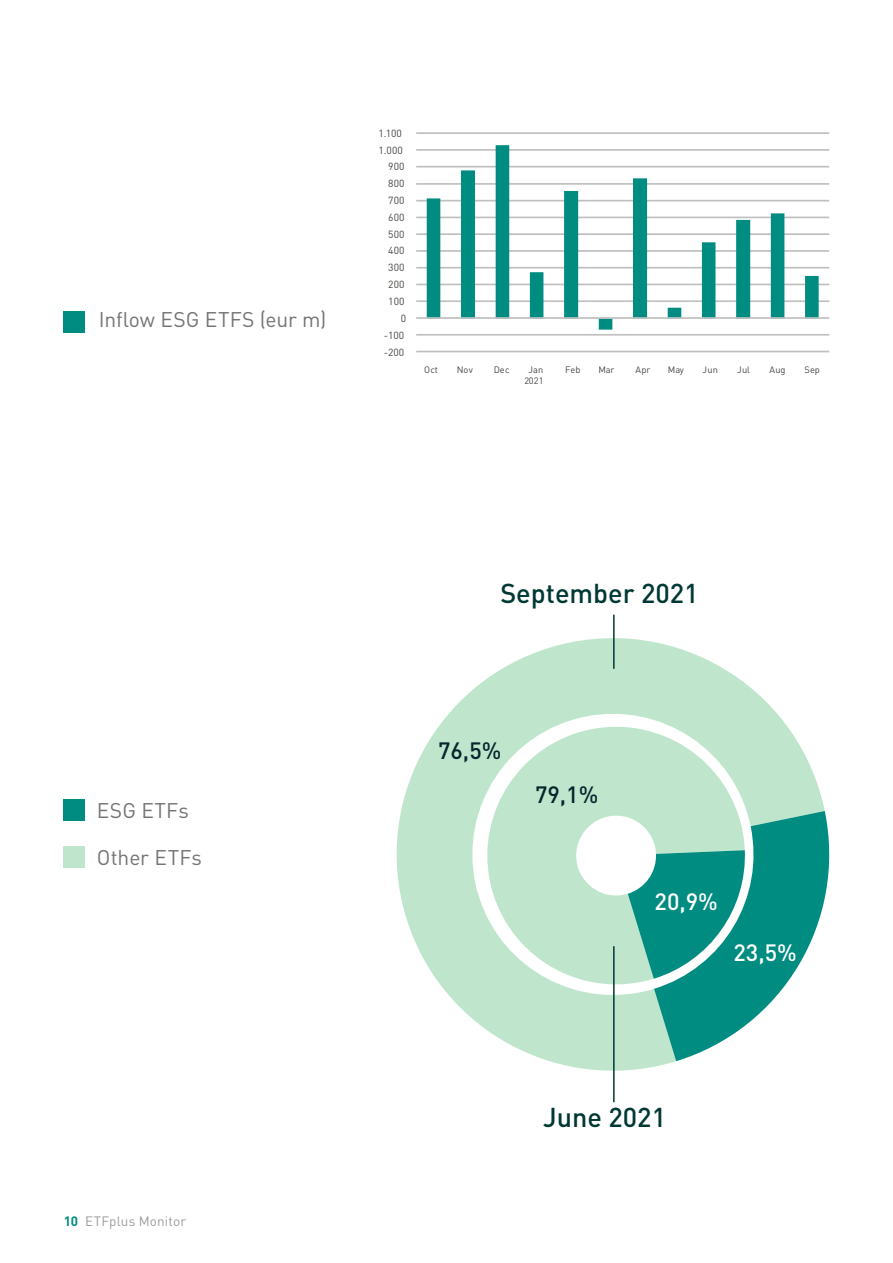
<style>
.page{position:relative;width:893px;height:1263px;background:#fff}
.page>*{position:absolute;margin:0;border:0;box-sizing:border-box;transform-origin:0 0}
.t1{font:500 27px "DIN Pro";color:#003833}
.t2{font:500 23.4px "DIN Pro";color:#06262d}
.t3{font:500 23.4px "DIN Pro";color:#fff}
.t4{font:21px "DIN Pro";letter-spacing:.005em;color:#747474}
.t5{font:13.5px "DIN Pro";letter-spacing:.01em;color:#9d9d9c}
.t6{font:10.2px "DIN Pro";color:#454542}
.t7{font:9.3px/11.1px "DIN Pro";color:#454542;text-align:center}
.s1{font-weight:700;color:#008d7f}
</style>
<div class="page">
<div style="left:64px;top:799px;width:21px;height:22px;background:#008c80"></div>
<div style="left:64px;top:311px;width:21px;height:21px;background:#008c80"></div>
<div style="left:64px;top:846px;width:21px;height:21px;background:#bfe6cc"></div>
<hr style="left:416px;top:132px;width:413px;height:2px;background:#bfbfbf">
<hr style="left:416px;top:149px;width:413px;height:2px;background:#bfbfbf">
<hr style="left:416px;top:166px;width:413px;height:1px;background:#bfbfbf">
<hr style="left:416px;top:183px;width:413px;height:2px;background:#bfbfbf">
<hr style="left:416px;top:200px;width:413px;height:1px;background:#bfbfbf">
<hr style="left:416px;top:217px;width:413px;height:1px;background:#bfbfbf">
<hr style="left:416px;top:233px;width:413px;height:2px;background:#bfbfbf">
<hr style="left:416px;top:250px;width:413px;height:2px;background:#bfbfbf">
<hr style="left:416px;top:267px;width:413px;height:2px;background:#bfbfbf">
<hr style="left:416px;top:284px;width:413px;height:1px;background:#bfbfbf">
<hr style="left:416px;top:300px;width:413px;height:2px;background:#bfbfbf">
<hr style="left:416px;top:334px;width:413px;height:2px;background:#bfbfbf">
<hr style="left:416px;top:351px;width:413px;height:1px;background:#bfbfbf">
<svg style="left:427px;top:145px;width:392px;height:185px"></svg>
<hr style="left:416px;top:317px;width:413px;height:2px;background:#bfbfbf">
<svg style="left:396px;top:614px;width:429px;height:457px;fill:#bfe6cc"></svg>
<svg style="left:654px;top:811px;width:176px;height:250px;fill:#008c80"></svg>
<svg style="left:472px;top:712px;width:273px;height:287px;fill:#bfe6cc"></svg>
<svg style="left:628px;top:850px;width:119px;height:129px;background:#33a398"></svg>
<hr style="left:613px;top:615px;width:2px;height:54px;background:#003833">
<hr style="left:613px;top:946px;width:2px;height:156px;background:#003833">
<h3 class="t4" style="left:99px;top:303px;width:229px">Inflow ESG ETFS (eur m)</h3>
<p class="t6" style="left:378px;top:125px;width:25px">1.100</p>
<p class="t6" style="left:378px;top:142px;width:26px">1.000</p>
<p class="t6" style="left:388px;top:159px;width:18px">900</p>
<p class="t6" style="left:388px;top:175px;width:18px">800</p>
<p class="t6" style="left:388px;top:192px;width:18px">700</p>
<p class="t6" style="left:388px;top:209px;width:18px">600</p>
<p class="t6" style="left:388px;top:226px;width:18px">500</p>
<p class="t6" style="left:388px;top:243px;width:18px">400</p>
<p class="t6" style="left:388px;top:260px;width:18px">300</p>
<p class="t6" style="left:388px;top:276px;width:18px">200</p>
<p class="t6" style="left:388px;top:293px;width:18px">100</p>
<p class="t6" style="left:401px;top:310px;width:7px">0</p>
<p class="t6" style="left:384px;top:327px;width:22px">-100</p>
<p class="t6" style="left:384px;top:344px;width:22px">-200</p>
<p class="t7" style="left:424px;top:363px;width:15px">Oct</p>
<p class="t7" style="left:457px;top:363px;width:18px">Nov</p>
<p class="t7" style="left:494px;top:363px;width:17px">Dec</p>
<p class="t7" style="left:524px;top:363px;width:21px">Jan<br>2021</p>
<p class="t7" style="left:565px;top:363px;width:17px">Feb</p>
<p class="t7" style="left:598px;top:363px;width:17px">Mar</p>
<p class="t7" style="left:635px;top:363px;width:16px">Apr</p>
<p class="t7" style="left:668px;top:363px;width:18px">May</p>
<p class="t7" style="left:702px;top:363px;width:17px">Jun</p>
<p class="t7" style="left:737px;top:363px;width:14px">Jul</p>
<p class="t7" style="left:770px;top:363px;width:18px">Aug</p>
<p class="t7" style="left:804px;top:363px;width:17px">Sep</p>
<h3 class="t4" style="left:97px;top:794px;width:93px">ESG ETFs</h3>
<h3 class="t4" style="left:97px;top:841px;width:106px">Other ETFs</h3>
<h3 class="t5" style="left:64px;top:1211px;width:124px"><span class="s1">10</span> ETFplus Monitor</h3>
<h1 class="t1" style="left:500px;top:572px;width:200px">September 2021</h1>
<h2 class="t2" style="left:438px;top:731px;width:65px">76,5%</h2>
<h2 class="t2" style="left:535px;top:775px;width:65px">79,1%</h2>
<h2 class="t3" style="left:655px;top:883px;width:65px">20,9%</h2>
<h2 class="t3" style="left:733px;top:933px;width:65px">23,5%</h2>
<h1 class="t1" style="left:543px;top:1095px;width:124px">June 2021</h1>
</div>
